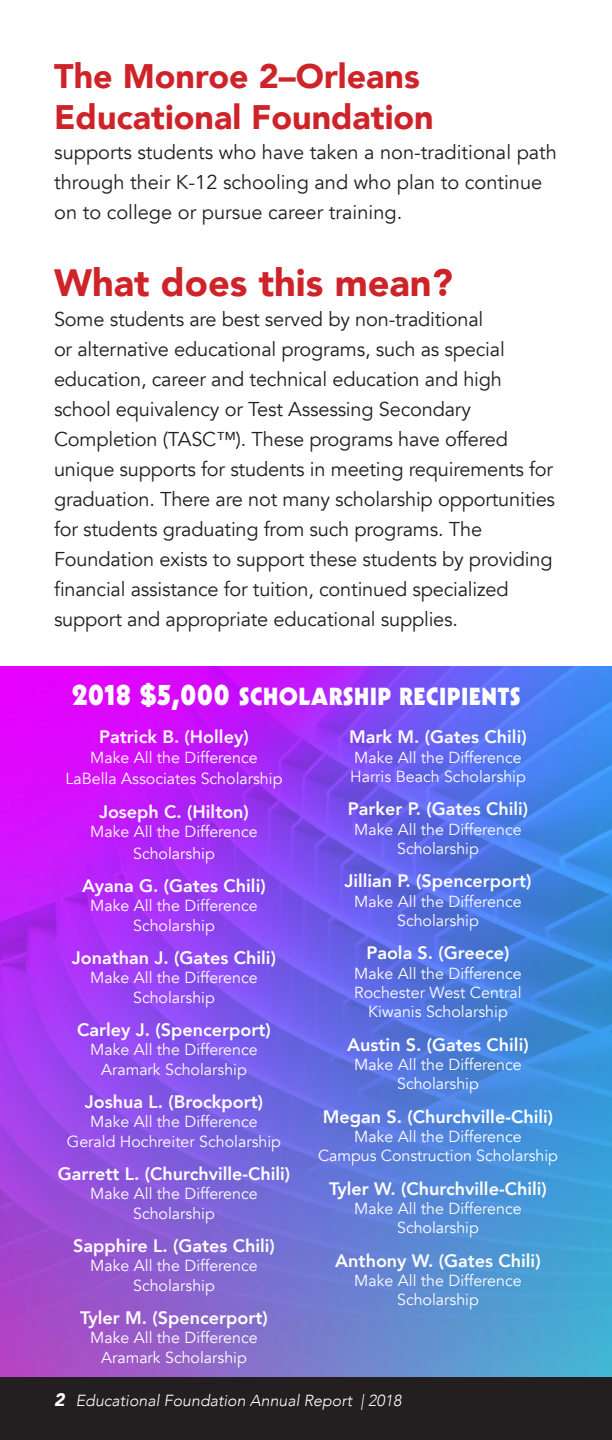
<style>
.page{position:relative;width:612px;height:1440px;background:#fff}
.page>*{position:absolute;margin:0;border:0;box-sizing:border-box;transform-origin:0 0}
.Donor_title{font:900 38px "Avenir";color:#cf232a}
.Donor_title-2{font:900 34px/40.8px "Avenir";color:#cf232a}
.t1{font:900 24px "Kabel";letter-spacing:.03em;color:#fff}
.body{font:20px/30px "Avenir";letter-spacing:-.01em;color:#231f20}
.body-2{font:800 18px "Avenir";color:#fff}
.body-3{font:16px/19.2px "Avenir";color:#fff;text-align:center}
.Bold_title{font:italic 300 16px "Avenir";color:#fff}
.s1{font-size:29.4px}
.s2{font-weight:900;font-size:18px}
</style>
<div class="page">
<img style="left:0;top:666px;width:612px;height:709px">
<div style="left:0;top:1378px;width:612px;height:62px;background:#231f20"></div>
<p class="Donor_title-2" style="left:54px;top:55px;width:381px">The Monroe 2–Orleans<br>Educational Foundation</p>
<p class="body" style="left:54px;top:138px;width:504px">supports students who have taken a non-traditional path through their K-12 schooling and who plan to continue on to college or pursue career training.</p>
<p class="Donor_title" style="left:54px;top:250px;width:400px">What does this mean?</p>
<p class="body" style="left:54px;top:304px;width:503px">Some students are best served by non-traditional<br>or alternative educational programs, such as special education, career and technical education and high school equivalency or Test Assessing Secondary Completion (TASC™). These programs have offered unique supports for students in meeting requirements for graduation. There are not many scholarship opportunities for students graduating from such programs. The Foundation exists to support these students by providing financial assistance for tuition, continued specialized support and appropriate educational supplies.</p>
<p class="t1" style="left:72px;top:681px;width:450px"><span class="s1">2018 $5,000</span> SCHOLARSHIP RECIPIENTS</p>
<p class="body-2" style="left:99px;top:723px;width:151px">Patrick B. (Holley)</p>
<p class="body-3" style="left:66px;top:747px;width:218px;line-height:21.6px">Make All the Difference<br>LaBella Associates Scholarship</p>
<p class="body-2" style="left:99px;top:798px;width:151px">Joseph C. (Hilton)</p>
<p class="body-3" style="left:90px;top:821px;width:169px;line-height:21.6px">Make All the Difference<br>Scholarship</p>
<p class="body-2" style="left:82px;top:872px;width:185px">Ayana G. (Gates Chili)</p>
<p class="body-3" style="left:90px;top:897px;width:169px">Make All the Difference<br>Scholarship</p>
<p class="body-2" style="left:72px;top:944px;width:206px">Jonathan J. (Gates Chili)</p>
<p class="body-3" style="left:90px;top:969px;width:169px">Make All the Difference<br>Scholarship</p>
<p class="body-2" style="left:77px;top:1016px;width:195px">Carley J. (Spencerport)</p>
<p class="body-3" style="left:90px;top:1041px;width:169px">Make All the Difference<br>Aramark Scholarship</p>
<p class="body-2" style="left:85px;top:1088px;width:180px">Joshua L. (Brockport)</p>
<p class="body-3" style="left:67px;top:1113px;width:216px">Make All the Difference<br>Gerald Hochreiter Scholarship</p>
<p class="body-2" style="left:58px;top:1160px;width:234px">Garrett L. (Churchville-Chili)</p>
<p class="body-3" style="left:90px;top:1185px;width:169px">Make All the Difference<br>Scholarship</p>
<p class="body-2" style="left:73px;top:1232px;width:203px">Sapphire L. (Gates Chili)</p>
<p class="body-3" style="left:90px;top:1257px;width:169px">Make All the Difference<br>Scholarship</p>
<p class="body-2" style="left:80px;top:1304px;width:189px">Tyler M. (Spencerport)</p>
<p class="body-3" style="left:90px;top:1329px;width:169px">Make All the Difference<br>Aramark Scholarship</p>
<p class="body-2" style="left:349px;top:723px;width:179px">Mark M. (Gates Chili)</p>
<p class="body-3" style="left:350px;top:748px;width:177px;text-align:left">Make All the Difference<br>Harris Beach Scholarship</p>
<p class="body-2" style="left:348px;top:795px;width:182px">Parker P. (Gates Chili)</p>
<p class="body-3" style="left:354px;top:820px;width:169px">Make All the Difference<br>Scholarship</p>
<p class="body-2" style="left:344px;top:867px;width:189px">Jillian P. (Spencerport)</p>
<p class="body-3" style="left:354px;top:892px;width:169px">Make All the Difference<br>Scholarship</p>
<p class="body-2" style="left:366px;top:939px;width:145px">Paola S. (Greece)</p>
<p class="body-3" style="left:354px;top:964px;width:169px">Make All the Difference<br>Rochester West Central<br>Kiwanis Scholarship</p>
<p class="body-2" style="left:347px;top:1030px;width:183px">Austin S. (Gates Chili)</p>
<p class="body-3" style="left:354px;top:1055px;width:169px">Make All the Difference<br>Scholarship</p>
<p class="body-2" style="left:323px;top:1102px;width:232px">Megan S. (Churchville-Chili)</p>
<p class="body-3" style="left:318px;top:1127px;width:242px">Make All the Difference<br>Campus Construction Scholarship</p>
<p class="body-2" style="left:329px;top:1174px;width:219px">Tyler W. (Churchville-Chili)</p>
<p class="body-3" style="left:354px;top:1199px;width:169px">Make All the Difference<br>Scholarship</p>
<p class="body-2" style="left:335px;top:1246px;width:207px">Anthony W. (Gates Chili)</p>
<p class="body-3" style="left:354px;top:1271px;width:169px">Make All the Difference<br>Scholarship</p>
<p class="Bold_title" style="left:54px;top:1391px;width:349px"><span class="s2">2</span> Educational Foundation Annual Report | 2018</p>
</div>
